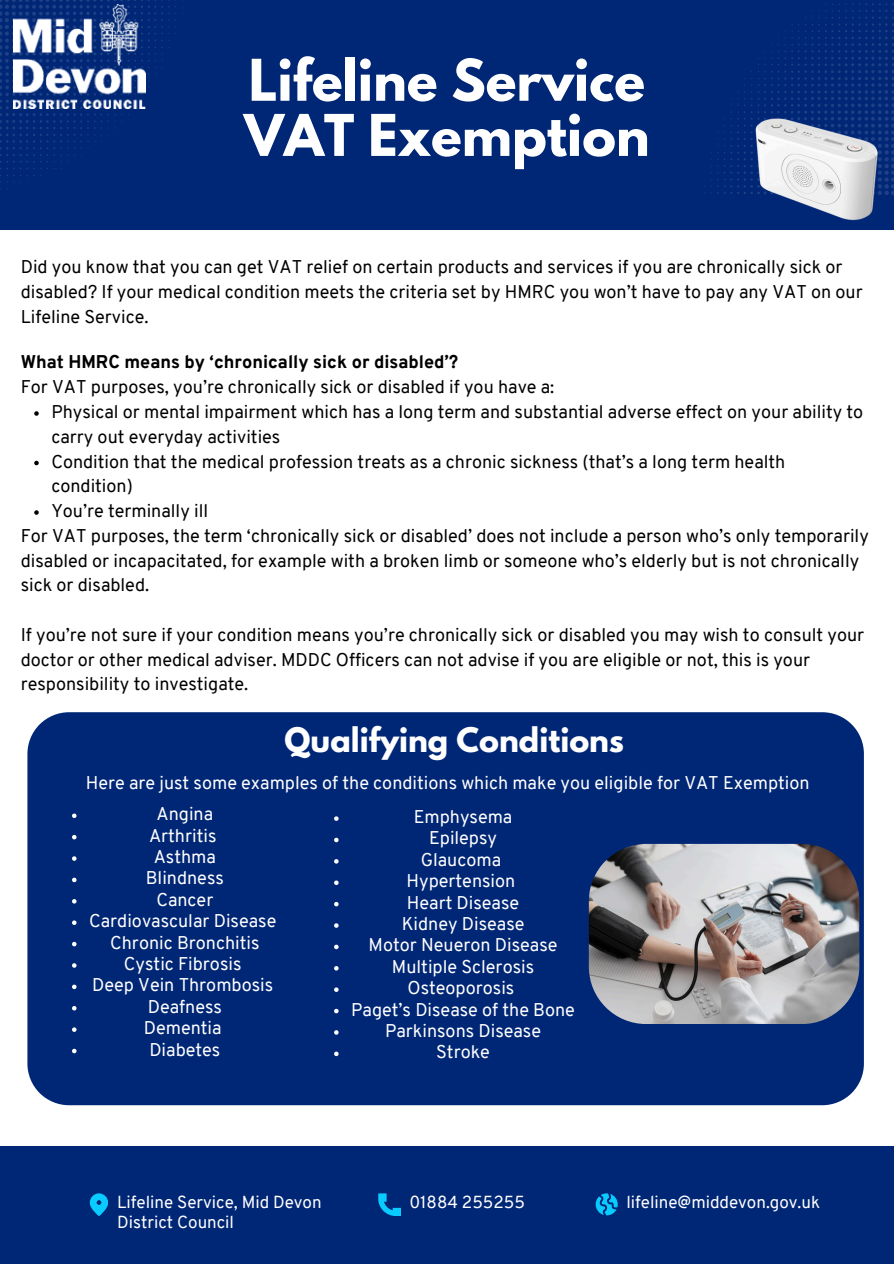
<style>
.page{position:relative;width:894px;height:1264px;background:#fff}
.page>*{position:absolute;margin:0;border:0;box-sizing:border-box;transform-origin:0 0}
.t1{font:700 50.85px/55.2px "League Spartan";color:#fff}
.t2{font:700 30px "League Spartan";color:#fff}
.t3{font:18px/24.8px "Overpass";color:#000}
.t4{font:18px "Overpass";color:#fff}
.t5{font:800 18px "Overpass";color:#000}
.t6{font:16.95px/20px "Overpass";color:#fff}
</style>
<div class="page">
<div style="left:0;top:1146px;width:893px;height:117px;background:#002776"></div>
<svg style="left:90px;top:1193px;width:18px;height:22px"></svg>
<div style="left:0;top:0;width:893px;height:230px;background:#002776"></div>
<svg style="left:0;top:175px;width:21px;height:14px"></svg>
<svg style="left:0;top:0;width:176px;height:169px"></svg>
<svg style="left:731px;top:3px;width:162px;height:97px"></svg>
<svg style="left:595px;top:1193px;width:22px;height:22px"></svg>
<svg style="left:378px;top:1193px;width:22px;height:22px"></svg>
<div style="left:27px;top:712px;width:836px;height:393px;background:#002776"></div>
<img style="left:14px;top:4px;width:131px;height:105px">
<img style="left:588px;top:843px;width:270px;height:180px;border-radius:57px">
<img style="left:704px;top:103px;width:189px;height:118px">
<svg style="left:34px;top:411px;width:5px;height:5px"></svg>
<svg style="left:34px;top:461px;width:5px;height:4px"></svg>
<svg style="left:34px;top:510px;width:5px;height:5px"></svg>
<svg style="left:72px;top:813px;width:4px;height:5px"></svg>
<svg style="left:72px;top:835px;width:4px;height:4px"></svg>
<svg style="left:72px;top:856px;width:4px;height:4px"></svg>
<svg style="left:72px;top:877px;width:4px;height:5px"></svg>
<svg style="left:72px;top:899px;width:4px;height:4px"></svg>
<svg style="left:72px;top:920px;width:4px;height:5px"></svg>
<svg style="left:72px;top:941px;width:4px;height:5px"></svg>
<svg style="left:72px;top:963px;width:4px;height:4px"></svg>
<svg style="left:72px;top:984px;width:4px;height:5px"></svg>
<svg style="left:72px;top:1006px;width:4px;height:4px"></svg>
<svg style="left:72px;top:1027px;width:4px;height:4px"></svg>
<svg style="left:72px;top:1048px;width:4px;height:5px"></svg>
<svg style="left:334px;top:816px;width:4px;height:4px"></svg>
<svg style="left:334px;top:837px;width:4px;height:5px"></svg>
<svg style="left:334px;top:859px;width:4px;height:4px"></svg>
<svg style="left:334px;top:880px;width:4px;height:5px"></svg>
<svg style="left:334px;top:901px;width:4px;height:5px"></svg>
<svg style="left:334px;top:923px;width:4px;height:4px"></svg>
<svg style="left:334px;top:944px;width:4px;height:5px"></svg>
<svg style="left:334px;top:966px;width:4px;height:4px"></svg>
<svg style="left:334px;top:987px;width:4px;height:4px"></svg>
<svg style="left:334px;top:1008px;width:4px;height:5px"></svg>
<svg style="left:334px;top:1030px;width:4px;height:4px"></svg>
<svg style="left:334px;top:1051px;width:4px;height:5px"></svg>
<p class="t1" style="left:244px;top:59px;width:407px">Lifeline Service<br>VAT Exemption</p>
<p class="t3" style="left:21px;top:256px;width:843px">Did you know that you can get VAT relief on certain products and services if you are chronically sick or disabled? If your medical condition meets the criteria set by HMRC you won’t have to pay any VAT on our<br>Lifeline Service.</p>
<p class="t5" style="left:21px;top:355px;width:439px">What HMRC means by ‘chronically sick or disabled’?</p>
<p class="t3" style="left:21px;top:376px;width:535px">For VAT purposes, you’re chronically sick or disabled if you have a:</p>
<h1 class="t3" style="left:51px;top:401px;width:813px">Physical or mental impairment which has a long term and substantial adverse effect on your ability to carry out everyday activities</h1>
<p class="t3" style="left:51px;top:450px;width:735px">Condition that the medical profession treats as a chronic sickness (that’s a long term health condition)</p>
<p class="t3" style="left:51px;top:500px;width:158px">You’re terminally ill</p>
<p class="t3" style="left:21px;top:525px;width:849px">For VAT purposes, the term ‘chronically sick or disabled’ does not include a person who’s only temporarily disabled or incapacitated, for example with a broken limb or someone who’s elderly but is not chronically sick or disabled.</p>
<p class="t3" style="left:21px;top:624px;width:844px">If you’re not sure if your condition means you’re chronically sick or disabled you may wish to consult your doctor or other medical adviser. MDDC Officers can not advise if you are eligible or not, this is your responsibility to investigate.</p>
<p class="t2" style="left:284px;top:725px;width:340px">Qualifying Conditions</p>
<p class="t4" style="left:86px;top:775px;width:725px">Here are just some examples of the conditions which make you eligible for VAT Exemption</p>
<h2 class="t4" style="left:156px;top:806px;width:58px">Angina</h2>
<p class="t4" style="left:149px;top:828px;width:69px">Arthritis</p>
<p class="t4" style="left:154px;top:849px;width:64px">Asthma</p>
<p class="t4" style="left:146px;top:871px;width:80px">Blindness</p>
<p class="t4" style="left:156px;top:892px;width:58px">Cancer</p>
<p class="t4" style="left:89px;top:913px;width:189px">Cardiovascular Disease</p>
<p class="t4" style="left:110px;top:935px;width:151px">Chronic Bronchitis</p>
<p class="t4" style="left:124px;top:956px;width:119px">Cystic Fibrosis</p>
<p class="t4" style="left:92px;top:977px;width:182px">Deep Vein Thrombosis</p>
<p class="t4" style="left:148px;top:999px;width:76px">Deafness</p>
<p class="t4" style="left:144px;top:1020px;width:79px">Dementia</p>
<p class="t4" style="left:149px;top:1042px;width:72px">Diabetes</p>
<p class="t4" style="left:413px;top:809px;width:100px">Emphysema</p>
<p class="t4" style="left:429px;top:831px;width:70px">Epilepsy</p>
<p class="t4" style="left:420px;top:852px;width:82px">Glaucoma</p>
<p class="t4" style="left:406px;top:873px;width:110px">Hypertension</p>
<p class="t4" style="left:407px;top:895px;width:114px">Heart Disease</p>
<p class="t4" style="left:401px;top:916px;width:124px">Kidney Disease</p>
<p class="t4" style="left:368px;top:937px;width:190px">Motor Neueron Disease</p>
<p class="t4" style="left:392px;top:959px;width:144px">Multiple Sclerosis</p>
<p class="t4" style="left:407px;top:980px;width:108px">Osteoporosis</p>
<p class="t4" style="left:351px;top:1002px;width:225px">Paget’s Disease of the Bone</p>
<p class="t4" style="left:385px;top:1023px;width:157px">Parkinsons Disease</p>
<p class="t4" style="left:436px;top:1044px;width:55px">Stroke</p>
<p class="t6" style="left:117px;top:1193px;width:206px">Lifeline Service, Mid Devon<br>District Council</p>
<p class="t6" style="left:409px;top:1193px;width:117px">01884 255255</p>
<p class="t6" style="left:626px;top:1193px;width:195px">lifeline@middevon.gov.uk</p>
</div>
